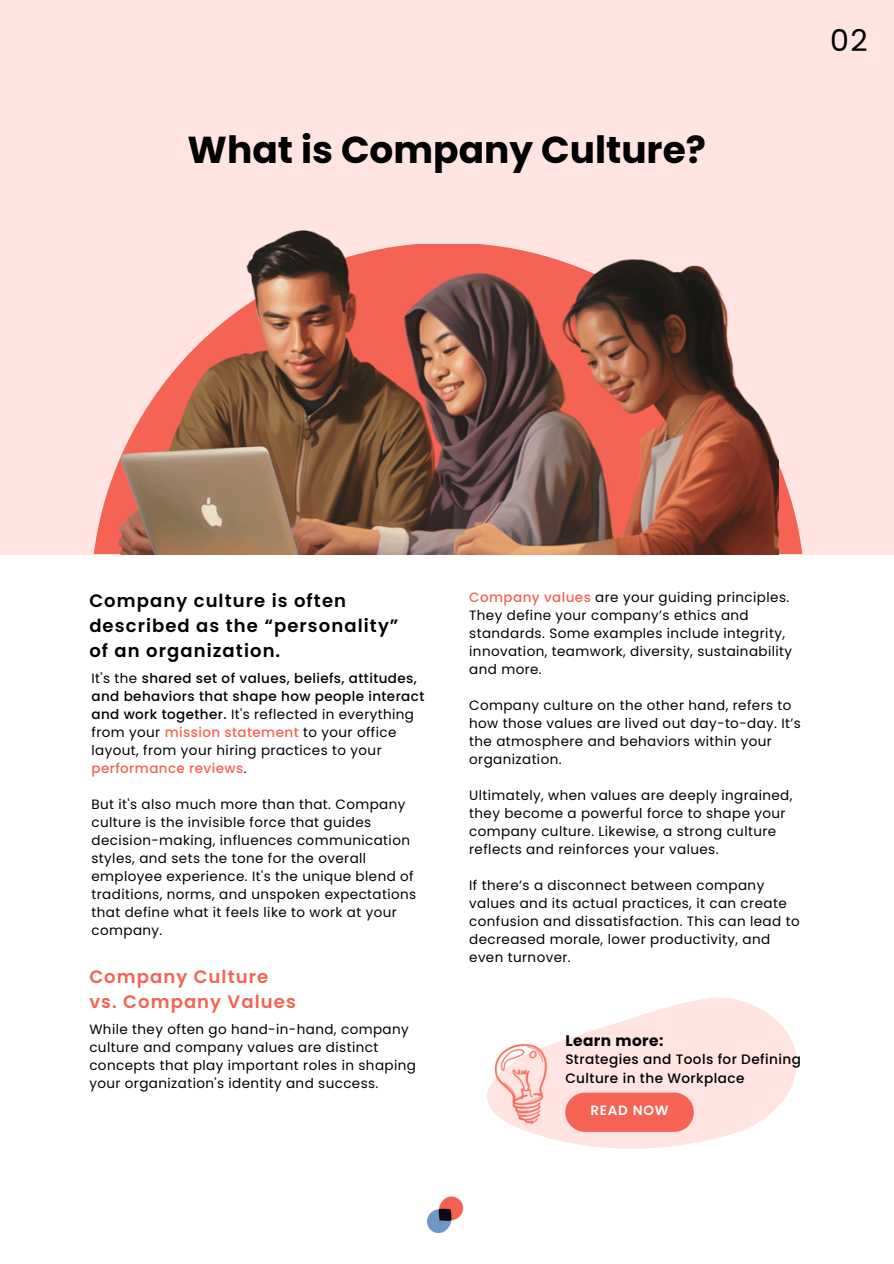
<style>
.page{position:relative;width:894px;height:1264px;background:#fff}
.page>*{position:absolute;margin:0;border:0;box-sizing:border-box;transform-origin:0 0}
.t1{font:700 37.5px "Poppins";color:#000}
.t2{font:30px "Poppins";color:#000}
.t3{font:600 18px/24.8px "Poppins";letter-spacing:.06em;color:#000}
.t4{font:600 18px/24.8px "Poppins";letter-spacing:.06em;color:#f56354}
.t5{font:700 15.3px "Poppins";letter-spacing:.03em;color:#000}
.t6{font:500 13.65px/18.1px "Poppins";letter-spacing:.03em;color:#000}
.t7{font:13.5px/18px "Poppins";letter-spacing:.03em;color:#000}
.t8{font:500 13.5px/18px "Poppins";letter-spacing:.03em;color:#000}
.t9{font:600 13.5px "Poppins";letter-spacing:.06em;color:#fff}
.s1{font-weight:400}
.s2{color:#f56354}
.s3{font-weight:500;color:#f56354}
</style>
<div class="page">
<div style="left:0;top:0;width:893px;height:554px;background:#ffe4e1"></div>
<img style="left:427px;top:1196px;width:37px;height:37px">
<svg style="left:93px;top:457px;width:710px;height:97px"></svg>
<img style="left:115px;top:230px;width:663px;height:324px">
<svg style="left:524px;top:997px;width:273px;height:152px;fill:#ffe4e1"></svg>
<img style="left:487px;top:1032px;width:79px;height:98px">
<svg style="left:565px;top:1092px;width:128px;height:39px;background:#f56c5e"></svg>
<h2 class="t1" style="left:187px;top:124px;width:519px">What is Company Culture?</h2>
<p class="t2" style="left:829px;top:20px;width:39px">02</p>
<p class="t3" style="left:89px;top:588px;width:310px">Company culture is often described as the “personality” of an organization.</p>
<p class="t8" style="left:91px;top:669px;width:334px"><span class="s1">It's the</span> shared set of values, beliefs, attitudes, and behaviors that shape how people interact and work together. <span class="s1">It's reflected in everything from your</span> <span class="s2">mission statement</span> <span class="s1">to your office layout, from your hiring practices to your </span><span class="s2">performance reviews</span><span class="s1">.</span></p>
<h2 class="t7" style="left:91px;top:795px;width:326px">But it's also much more than that. Company culture is the invisible force that guides decision-making, influences communication styles, and sets the tone for the overall employee experience. It's the unique blend of traditions, norms, and unspoken expectations that define what it feels like to work at your company.</h2>
<p class="t7" style="left:469px;top:588px;width:324px"><span class="s3">Company values</span> are your guiding principles.<br>They define your company’s ethics and standards. Some examples include integrity, innovation, teamwork, diversity, sustainability and more.</p>
<p class="t7" style="left:469px;top:696px;width:333px">Company culture on the other hand, refers to how those values are lived out day-to-day. It’s the atmosphere and behaviors within your organization.</p>
<p class="t7" style="left:469px;top:786px;width:325px">Ultimately, when values are deeply ingrained, they become a powerful force to shape your company culture. Likewise, a strong culture reflects and reinforces your values.</p>
<p class="t7" style="left:469px;top:876px;width:332px">If there’s a disconnect between company values and its actual practices, it can create confusion and dissatisfaction. This can lead to decreased morale, lower productivity, and even turnover.</p>
<p class="t4" style="left:89px;top:964px;width:208px">Company Culture vs. Company Values</p>
<p class="t7" style="left:89px;top:1020px;width:328px">While they often go hand-in-hand, company culture and company values are distinct concepts that play important roles in shaping your organization's identity and success.</p>
<p class="t5" style="left:565px;top:1030px;width:100px">Learn more:</p>
<p class="t6" style="left:565px;top:1050px;width:237px">Strategies and Tools for Defining<br>Culture in the Workplace</p>
<h4 class="t9" style="left:590px;top:1100px;width:80px">READ NOW</h4>
</div>
